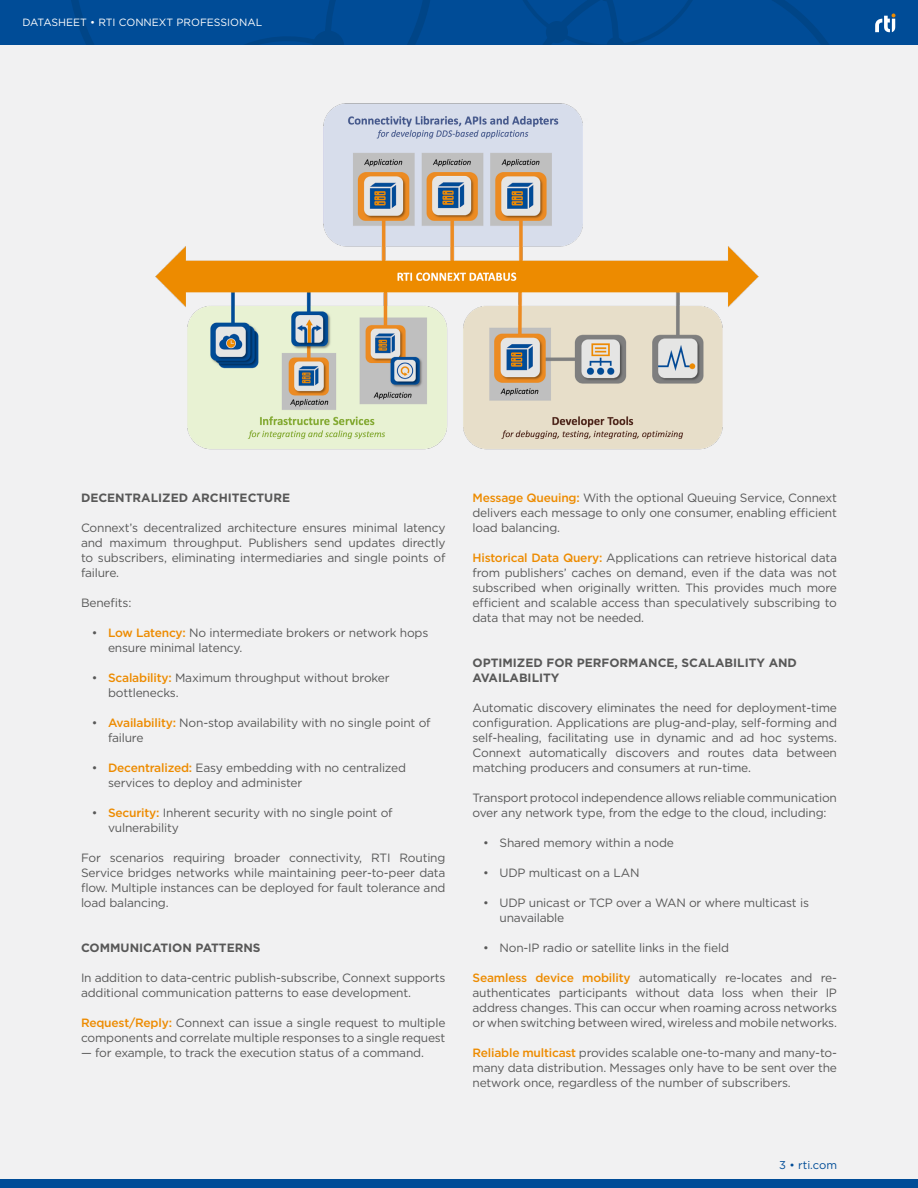
<style>
.page{position:relative;width:918px;height:1188px;background:#f1f1f2}
.page>*{position:absolute;margin:0;border:0;box-sizing:border-box;transform-origin:0 0}
.t1{font:12px/15px "Gotham";letter-spacing:-.015em;color:#585858}
.t2{font:700 12px/15px "Gotham";color:#585858}
.t3{font:11.25px "Gotham";color:#004c97}
.t4{font:10.5px "Gotham";color:#fff}
.s1{font-weight:500;color:#ed8b00}
</style>
<div class="page">
<div style="left:0;top:1179px;width:918px;height:9px;background:#004c97"></div>
<div style="left:0;top:0;width:918px;height:45px;background:#004c97"></div>
<svg style="left:71px;top:0;width:825px;height:45px"></svg>
<img style="left:155px;top:103px;width:604px;height:347px">
<p class="t4" style="left:22px;top:16px;width:241px">DATASHEET • RTI CONNEXT PROFESSIONAL</p>
<p class="t2" style="left:81px;top:490px;width:211px">DECENTRALIZED ARCHITECTURE</p>
<p class="t1" style="left:81px;top:520px;width:366px;text-align:justify">Connext’s decentralized architecture ensures minimal latency and maximum throughput. Publishers send updates directly to subscribers, eliminating intermediaries and single points of failure.</p>
<p class="t1" style="left:81px;top:595px;width:52px">Benefits:</p>
<p class="t1" style="left:108px;top:625px;width:322px;text-indent:-16px">• <span class="s1">Low Latency:</span> No intermediate brokers or network hops ensure minimal latency.</p>
<p class="t1" style="left:108px;top:670px;width:283px;text-indent:-16px">• <span class="s1">Scalability:</span> Maximum throughput without broker bottlenecks.</p>
<p class="t1" style="left:108px;top:715px;width:324px;text-indent:-16px">• <span class="s1">Availability:</span> Non-stop availability with no single point of failure</p>
<p class="t1" style="left:108px;top:760px;width:300px;text-indent:-16px">• <span class="s1">Decentralized:</span> Easy embedding with no centralized services to deploy and administer</p>
<p class="t1" style="left:108px;top:805px;width:286px;text-indent:-16px">• <span class="s1">Security:</span> Inherent security with no single point of vulnerability</p>
<p class="t1" style="left:81px;top:850px;width:366px;text-align:justify">For scenarios requiring broader connectivity, RTI Routing Service bridges networks while maintaining peer-to-peer data flow. Multiple instances can be deployed for fault tolerance and load balancing.</p>
<p class="t2" style="left:81px;top:940px;width:181px">COMMUNICATION PATTERNS</p>
<p class="t1" style="left:81px;top:970px;width:366px">In addition to data-centric publish-subscribe, Connext supports additional communication patterns to ease development.</p>
<p class="t1" style="left:81px;top:1015px;width:366px"><span class="s1">Request/Reply:</span> Connext can issue a single request to multiple components and correlate multiple responses to a single request</p>
<p class="t1" style="left:81px;top:1045px;width:345px">— for example, to track the execution status of a command.</p>
<p class="t1" style="left:472px;top:490px;width:366px;text-align:justify"><span class="s1">Message Queuing:</span> With the optional Queuing Service, Connext delivers each message to only one consumer, enabling efficient load balancing.</p>
<p class="t1" style="left:472px;top:550px;width:366px;text-align:justify"><span class="s1">Historical Data Query:</span> Applications can retrieve historical data from publishers’ caches on demand, even if the data was not subscribed when originally written. This provides much more efficient and scalable access than speculatively subscribing to data that may not be needed.</p>
<p class="t2" style="left:472px;top:655px;width:326px">OPTIMIZED FOR PERFORMANCE, SCALABILITY AND<br>AVAILABILITY</p>
<p class="t1" style="left:472px;top:700px;width:366px;text-align:justify">Automatic discovery eliminates the need for deployment-time configuration. Applications are plug-and-play, self-forming and self-healing, facilitating use in dynamic and ad hoc systems.<br>Connext automatically discovers and routes data between matching producers and consumers at run-time.</p>
<p class="t1" style="left:472px;top:790px;width:366px">Transport protocol independence allows reliable communication over any network type, from the edge to the cloud, including:</p>
<p class="t1" style="left:483px;top:835px;width:192px">• Shared memory within a node</p>
<p class="t1" style="left:483px;top:865px;width:158px">• UDP multicast on a LAN</p>
<p class="t1" style="left:500px;top:895px;width:311px;text-indent:-16px">• UDP unicast or TCP over a WAN or where multicast is unavailable</p>
<p class="t1" style="left:483px;top:940px;width:247px">• Non-IP radio or satellite links in the field</p>
<p class="t1" style="left:472px;top:970px;width:366px;text-align:justify"><span class="s1">Seamless device mobility</span> automatically re-locates and re&shy;authenticates participants without data loss when their IP address changes. This can occur when roaming across networks or when switching between wired, wireless and mobile networks.</p>
<p class="t1" style="left:472px;top:1045px;width:366px;text-align:justify"><span class="s1">Reliable multicast</span> provides scalable one-to-many and many-to&shy;many data distribution. Messages only have to be sent over the network once, regardless of the number of subscribers.</p>
<p class="t3" style="left:779px;top:1158px;width:59px">3 • rti.com</p>
</div>
